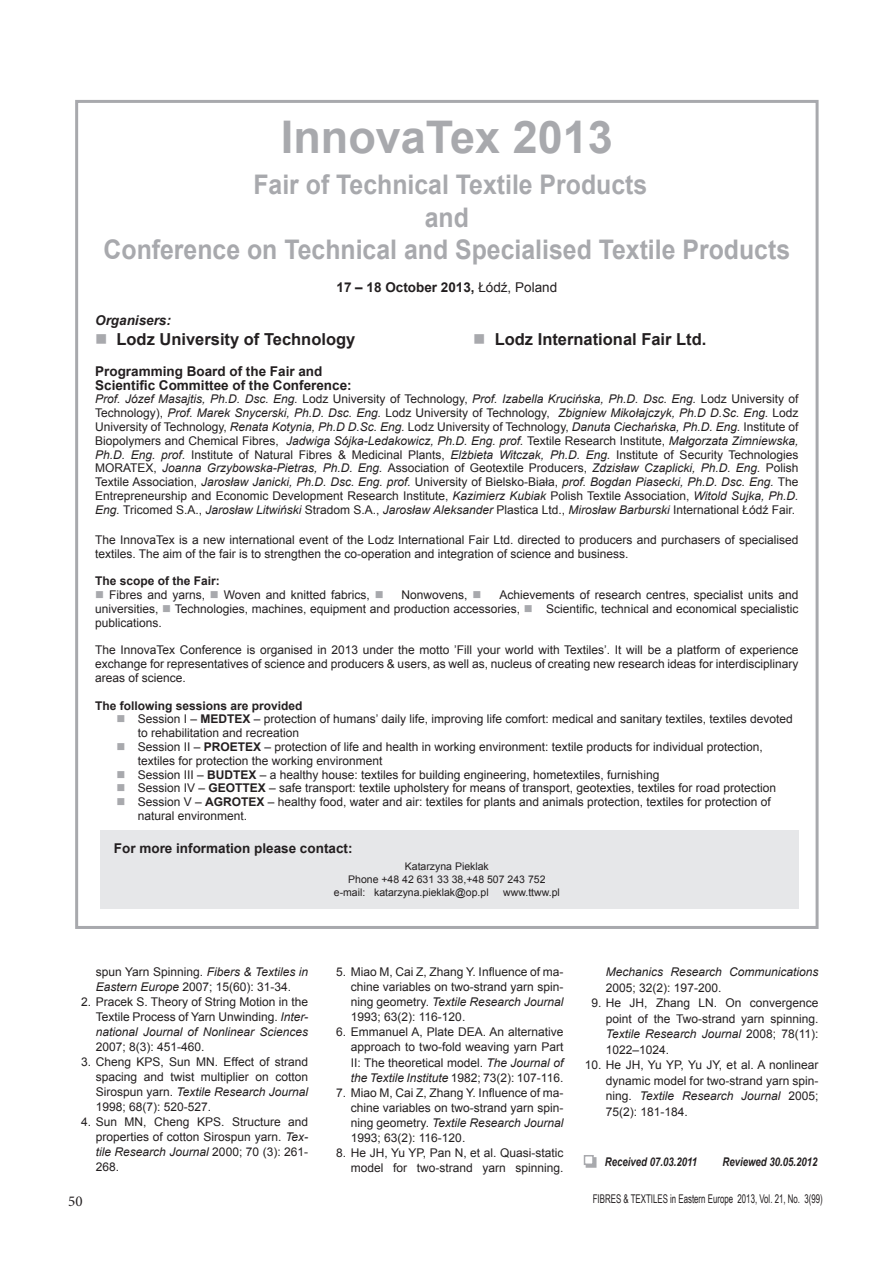
<style>
.page{position:relative;width:893px;height:1263px;background:#fff}
.page>*{position:absolute;margin:0;border:0;box-sizing:border-box;transform-origin:0 0}
.Normal__Web{font:700 45px "Arial";color:#a8a9ad}
.Normal__Web-2{font:700 27px "Arial";color:#a8a9ad;scale:.92 1}
.Normal__Web-3{font:700 16.5px "Arial";color:#231f20}
.t1{font:15px "Minion Pro";color:#231f20}
.Normal__Web-4{font:700 13.5px "Arial";color:#231f20}
.Normal__Web-5{font:italic 700 13.5px "Arial";color:#231f20}
.Normal__Web-6{font:12px/15px "Arial";color:#231f20;text-align:justify}
.t2{font:12px "Arial Narrow";color:#231f20;scale:.8 1}
.t3{font:italic 12px/15.5px "Arial";color:#231f20}
.Normal__Web-7{font:700 12px "Arial";color:#231f20}
.t4{font:italic 700 12px "Arial";color:#231f20;scale:.8 1}
.t5{font:10.5px/12.9px "Arial";color:#231f20;text-align:center}
.s1{font-weight:400}
.s2{color:#a8a9ad}
.s3{font-style:italic}
.s4{font-weight:700}
.s5{font-style:normal}
</style>
<div class="page">
<svg style="left:586px;top:1157px;width:10px;height:11px"></svg>
<div style="left:584px;top:1155px;width:10px;height:10px;background:#fff;border:2px solid #a8a9ad"></div>
<div style="left:100px;top:831px;width:699px;height:78px;background:#e6e7e9"></div>
<div style="left:75px;top:100px;width:744px;height:829px;border:3px solid #a8a9ad"></div>
<p class="Normal__Web" style="left:281px;top:107px;width:333px">InnovaTex 2013</p>
<p class="Normal__Web-2" style="left:253px;top:167px;width:430px">Fair of Technical Textile Products</p>
<p class="Normal__Web-2" style="left:425px;top:199px;width:50px">and</p>
<p class="Normal__Web-2" style="left:104px;top:232px;width:748px">Conference on Technical and Specialised Textile Products</p>
<p class="Normal__Web-4" style="left:337px;top:279px;width:222px">17 – 18 October 2013, <span class="s1">Łódź, Poland</span></p>
<p class="Normal__Web-5" style="left:95px;top:312px;width:77px">Organisers:</p>
<p class="Normal__Web-3" style="left:95px;top:329px;width:262px"><span class="s2">■</span> Lodz University of Technology</p>
<p class="Normal__Web-3" style="left:473px;top:329px;width:235px"><span class="s2">■</span> Lodz International Fair Ltd.</p>
<p class="Normal__Web-4" style="left:95px;top:362px;width:229px">Programming Board of the Fair and</p>
<p class="Normal__Web-4" style="left:95px;top:376px;width:258px">Scientific Committee of the Conference:</p>
<p class="Normal__Web-6" style="left:95px;top:392px;width:705px;line-height:13.8px"><span class="s3">Prof. Józef Masajtis, Ph.D. Dsc. Eng.</span> Lodz University of Technology, <span class="s3">Prof. Izabella Krucińska, Ph.D. Dsc. Eng.</span> Lodz University of Technology), <span class="s3">Prof. Marek Snycerski, Ph.D. Dsc. Eng.</span> Lodz University of Technology, <span class="s3">Zbigniew Mikołajczyk, Ph.D D.Sc. Eng.</span> Lodz University of Technology, <span class="s3">Renata Kotynia, Ph.D D.Sc. Eng.</span> Lodz University of Technology, <span class="s3">Danuta Ciechańska, Ph.D. Eng.</span> Institute of Biopolymers and Chemical Fibres, <span class="s3">Jadwiga Sójka-Ledakowicz, Ph.D. Eng. prof.</span> Textile Research Institute, <span class="s3">Małgorzata Zimniewska, Ph.D. Eng. prof.</span> Institute of Natural Fibres &amp; Medicinal Plants, <span class="s3">Elżbieta Witczak, Ph.D. Eng.</span> Institute of Security Technologies MORATEX, <span class="s3">Joanna Grzybowska-Pietras, Ph.D. Eng.</span> Association of Geotextile Producers, <span class="s3">Zdzisław Czaplicki, Ph.D. Eng.</span> Polish Textile Association, <span class="s3">Jarosław Janicki, Ph.D. Dsc. Eng. prof.</span> University of Bielsko-Biała, <span class="s3">prof. Bogdan Piasecki, Ph.D. Dsc. Eng.</span> The Entrepreneurship and Economic Development Research Institute, <span class="s3">Kazimierz Kubiak</span> Polish Textile Association, <span class="s3">Witold Sujka, Ph.D.<br>Eng.</span> Tricomed S.A., <span class="s3">Jarosław Litwiński</span> Stradom S.A., <span class="s3">Jarosław Aleksander</span> Plastica Ltd., <span class="s3">Mirosław Barburski</span> International Łódź Fair.</p>
<p class="Normal__Web-6" style="left:95px;top:533px;width:705px;line-height:13.8px">The InnovaTex is a new international event of the Lodz International Fair Ltd. directed to producers and purchasers of specialised textiles. The aim of the fair is to strengthen the co-operation and integration of science and business.</p>
<p class="Normal__Web-7" style="left:95px;top:573px;width:126px">The scope of the Fair:</p>
<p class="Normal__Web-6" style="left:95px;top:588px;width:290px"><span class="s2">■</span> Fibres and yarns, <span class="s2">■</span> Woven and knitted fabrics, <span class="s2">■</span></p>
<p class="Normal__Web-6" style="left:402px;top:588px;width:81px">Nonwovens, <span class="s2">■</span></p>
<p class="Normal__Web-6" style="left:95px;top:588px;width:705px;line-height:13.8px;text-indent:404px">Achievements of research centres, specialist units and universities, <span class="s2">■</span> Technologies, machines, equipment and production accessories, <span class="s2">■</span> Scientific, technical and economical specialistic publications.</p>
<p class="Normal__Web-6" style="left:95px;top:643px;width:705px;line-height:13.8px">The InnovaTex Conference is organised in 2013 under the motto ’Fill your world with Textiles’. It will be a platform of experience exchange for representatives of science and producers &amp; users, as well as, nucleus of creating new research ideas for interdisciplinary areas of science.</p>
<p class="Normal__Web-7" style="left:95px;top:697px;width:209px">The following sessions are provided</p>
<p class="Normal__Web-6" style="left:138px;top:712px;width:657px;line-height:13.8px;text-indent:-21px"><span class="s2">■</span> Session I – <span class="s4">MEDTEX</span> – protection of humans’ daily life, improving life comfort: medical and sanitary textiles, textiles devoted to rehabilitation and recreation</p>
<p class="Normal__Web-6" style="left:138px;top:740px;width:626px;line-height:13.8px;text-indent:-21px"><span class="s2">■</span> Session II – <span class="s4">PROETEX</span> – protection of life and health in working environment: textile products for individual protection, textiles for protection the working environment</p>
<p class="Normal__Web-6" style="left:116px;top:767px;width:544px"><span class="s2">■</span> Session III – <span class="s4">BUDTEX</span> – a healthy house: textiles for building engineering, hometextiles, furnishing</p>
<p class="Normal__Web-6" style="left:116px;top:781px;width:661px"><span class="s2">■</span> Session IV – <span class="s4">GEOTTEX</span> – safe transport: textile upholstery for means of transport, geotexties, textiles for road protection</p>
<p class="Normal__Web-6" style="left:138px;top:795px;width:634px;line-height:13.8px;text-indent:-21px"><span class="s2">■</span> Session V – <span class="s4">AGROTEX</span> – healthy food, water and air: textiles for plants and animals protection, textiles for protection of natural environment.</p>
<p class="Normal__Web-4" style="left:114px;top:839px;width:240px">For more information please contact:</p>
<p class="t5" style="left:348px;top:860px;width:199px">Katarzyna Pieklak<br>Phone +48 42 631 33 38,+48 507 243 752</p>
<p class="t5" style="left:334px;top:886px;width:156px">e-mail: katarzyna.pieklak@op.pl</p>
<p class="t5" style="left:503px;top:886px;width:58px">www.ttww.pl</p>
<p class="Normal__Web-6" style="left:96px;top:964px;width:214px">spun Yarn Spinning. <span class="s3">Fibers &amp; Textiles in<br>Eastern Europe</span> 2007; 15(60): 31-34.</p>
<p class="Normal__Web-6" style="left:96px;top:994px;width:214px;text-indent:-15px">2. Pracek S. Theory of String Motion in the Textile Process of Yarn Unwinding. <span class="s3">Inter&shy;national Journal of Nonlinear Sciences </span>2007; 8(3): 451-460.</p>
<p class="Normal__Web-6" style="left:96px;top:1054px;width:214px;text-indent:-15px">3. Cheng KPS, Sun MN. Effect of strand spacing and twist multiplier on cotton Sirospun yarn. <span class="s3">Textile Research Journal </span>1998; 68(7): 520-527.</p>
<p class="Normal__Web-6" style="left:96px;top:1114px;width:214px;text-indent:-15px">4. Sun MN, Cheng KPS. Structure and properties of cotton Sirospun yarn. <span class="s3">Tex&shy;tile Research Journal</span> 2000; 70 (3): 261- 268.</p>
<p class="Normal__Web-6" style="left:351px;top:964px;width:214px;text-indent:-15px">5. Miao M, Cai Z, Zhang Y. Influence of ma&shy;chine variables on two-strand yarn spin&shy;ning geometry. <span class="s3">Textile Research Journal </span>1993; 63(2): 116-120.</p>
<p class="Normal__Web-6" style="left:351px;top:1025px;width:214px;text-indent:-15px">6. Emmanuel A, Plate DEA. An alternative approach to two-fold weaving yarn Part II: The theoretical model. <span class="s3">The Journal of the Textile Institute</span> 1982; 73(2): 107-116.</p>
<p class="Normal__Web-6" style="left:351px;top:1085px;width:214px;text-indent:-15px">7. Miao M, Cai Z, Zhang Y. Influence of ma&shy;chine variables on two-strand yarn spin&shy;ning geometry. <span class="s3">Textile Research Journal </span>1993; 63(2): 116-120.</p>
<p class="Normal__Web-6" style="left:336px;top:1145px;width:229px;text-align:right">8. He JH, Yu YP, Pan N, et al. Quasi-static model for two-strand yarn spinning.</p>
<p class="t3" style="left:606px;top:964px;width:214px">Mechanics Research Communications<br><span class="s5">2005; 32(2): 197-200.</span></p>
<p class="Normal__Web-6" style="left:606px;top:995px;width:214px;line-height:15.5px;text-indent:-15px">9. He JH, Zhang LN. On convergence point of the Two-strand yarn spinning.<br><span class="s3">Textile Research Journal</span> 2008; 78(11):<br>1022–1024.</p>
<p class="Normal__Web-6" style="left:606px;top:1057px;width:214px;line-height:15.5px;text-indent:-21px">10. He JH, Yu YP, Yu JY, et al. A nonlinear dynamic model for two-strand yarn spin&shy;ning. <span class="s3">Textile Research Journal</span> 2005; 75(2): 181-184.</p>
<p class="t4" style="left:605px;top:1154px;width:117px">Received 07.03.2011</p>
<p class="t4" style="left:722px;top:1154px;width:120px">Reviewed 30.05.2012</p>
<p class="t1" style="left:68px;top:1191px;width:16px">50</p>
<p class="t2" style="left:593px;top:1190px;width:289px">FIBRES &amp; TEXTILES in Eastern Europe 2013, Vol. 21, No. 3(99)</p>
</div>
